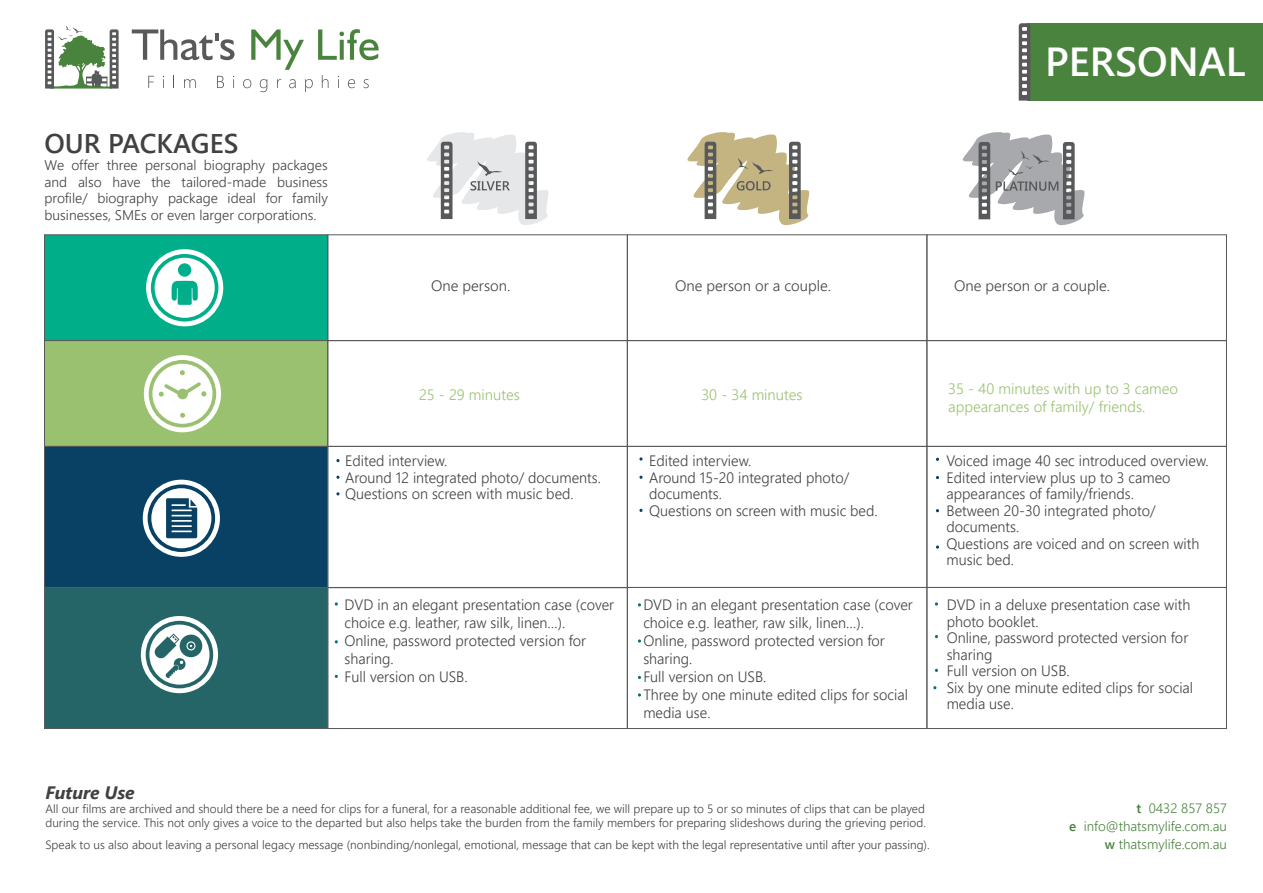
<style>
.page{position:relative;width:1263px;height:893px;background:#fff}
.page>*{position:absolute;margin:0;border:0;box-sizing:border-box;transform-origin:0 0}
.t1{font:600 40.5px "Segoe UI";color:#fff}
.t2{font:600 27px "Segoe UI";color:#414042}
.t3{font:italic 700 18px "Segoe UI";color:#414042}
.t4{font:300 15px/16.5px "Segoe UI";color:#414042}
.t5{font:300 15px/18px "Segoe UI";color:#99c16f}
.t6{font:300 13.95px/16.8px "Segoe UI";color:#414042;text-align:justify}
.t7{font:300 13.5px/18px "Segoe UI";color:#4a833d;text-align:right}
.t8{font:300 12px/14.4px "Segoe UI";color:#414042}
.s1{font-weight:600}
</style>
<div class="page">
<div style="left:44px;top:234px;width:284px;height:107px;background:#00af8a;border:1px solid #58595b"></div>
<div style="left:327px;top:234px;width:301px;height:107px;border:1px solid #58595b"></div>
<div style="left:627px;top:234px;width:300px;height:107px;border:1px solid #58595b"></div>
<div style="left:926px;top:234px;width:301px;height:107px;border:1px solid #58595b"></div>
<div style="left:44px;top:340px;width:284px;height:107px;background:#99c16f;border:1px solid #58595b"></div>
<div style="left:327px;top:340px;width:301px;height:107px;border:1px solid #58595b"></div>
<div style="left:627px;top:340px;width:300px;height:107px;border:1px solid #58595b"></div>
<div style="left:926px;top:340px;width:301px;height:107px;border:1px solid #58595b"></div>
<div style="left:44px;top:446px;width:284px;height:142px;background:#084164;border:1px solid #58595b"></div>
<div style="left:327px;top:446px;width:301px;height:142px;border:1px solid #58595b"></div>
<div style="left:627px;top:446px;width:300px;height:142px;border:1px solid #58595b"></div>
<div style="left:926px;top:446px;width:301px;height:142px;border:1px solid #58595b"></div>
<div style="left:44px;top:587px;width:284px;height:142px;background:#266567;border:1px solid #58595b"></div>
<div style="left:327px;top:587px;width:301px;height:142px;border:1px solid #58595b"></div>
<div style="left:627px;top:587px;width:300px;height:142px;border:1px solid #58595b"></div>
<div style="left:926px;top:587px;width:301px;height:142px;border:1px solid #58595b"></div>
<svg style="left:427px;top:132px;width:122px;height:93px"></svg>
<svg style="left:687px;top:132px;width:123px;height:94px"></svg>
<svg style="left:962px;top:132px;width:123px;height:94px"></svg>
<svg style="left:144px;top:355px;width:77px;height:77px"></svg>
<div style="left:177px;top:389px;width:11px;height:10px;background:#99c16f;border-radius:50%"></div>
<svg style="left:146px;top:249px;width:77px;height:77px"></svg>
<svg style="left:143px;top:480px;width:77px;height:77px"></svg>
<svg style="left:936px;top:545px;width:3px;height:4px"></svg>
<svg style="left:638px;top:639px;width:3px;height:4px"></svg>
<svg style="left:638px;top:693px;width:3px;height:4px"></svg>
<svg style="left:335px;top:602px;width:3px;height:4px"></svg>
<svg style="left:935px;top:602px;width:3px;height:4px"></svg>
<svg style="left:141px;top:616px;width:77px;height:77px"></svg>
<div style="left:1028px;top:23px;width:235px;height:78px;background:#4a833d"></div>
<svg style="left:1019px;top:23px;width:11px;height:78px"></svg>
<svg style="left:251px;top:29px;width:53px;height:41px"></svg>
<svg style="left:318px;top:29px;width:61px;height:31px"></svg>
<svg style="left:45px;top:25px;width:74px;height:64px"></svg>
<svg style="left:132px;top:29px;width:102px;height:31px"></svg>
<svg style="left:148px;top:76px;width:6px;height:12px"></svg>
<svg style="left:184px;top:79px;width:12px;height:9px"></svg>
<svg style="left:217px;top:76px;width:7px;height:12px"></svg>
<svg style="left:243px;top:79px;width:8px;height:9px"></svg>
<svg style="left:260px;top:79px;width:7px;height:13px"></svg>
<svg style="left:277px;top:79px;width:4px;height:9px"></svg>
<svg style="left:289px;top:79px;width:7px;height:9px"></svg>
<svg style="left:305px;top:79px;width:8px;height:13px"></svg>
<svg style="left:322px;top:75px;width:6px;height:13px"></svg>
<svg style="left:348px;top:79px;width:7px;height:9px"></svg>
<svg style="left:364px;top:79px;width:5px;height:9px"></svg>
<h2 class="t2" style="left:45px;top:125px;width:195px">OUR PACKAGES</h2>
<p class="t6" style="left:45px;top:156px;width:285px">We offer three personal biography packages and also have the tailored-made business profile/ biography package ideal for family businesses, SMEs or even larger corporations.</p>
<h1 class="t1" style="left:1045px;top:33px;width:202px">PERSONAL</h1>
<p class="t4" style="left:431px;top:277px;width:81px">One person.</p>
<p class="t4" style="left:675px;top:277px;width:157px">One person or a couple.</p>
<p class="t4" style="left:954px;top:277px;width:157px">One person or a couple.</p>
<p class="t5" style="left:419px;top:385px;width:102px">25 - 29 minutes</p>
<p class="t5" style="left:701px;top:385px;width:103px">30 - 34 minutes</p>
<p class="t5" style="left:948px;top:379px;width:231px">35 - 40 minutes with up to 3 cameo appearances of family/ friends.</p>
<p class="t4" style="left:345px;top:452px;width:257px">Edited interview.<br>Around 12 integrated photo/ documents.<br>Questions on screen with music bed.</p>
<p class="t4" style="left:649px;top:452px;width:230px">Edited interview.<br>Around 15-20 integrated photo/ documents.<br>Questions on screen with music bed.</p>
<p class="t4" style="left:946px;top:452px;width:264px">Voiced image 40 sec introduced overview.<br>Edited interview plus up to 3 cameo appearances of family/friends.<br>Between 20-30 integrated photo/ documents.<br>Questions are voiced and on screen with music bed.</p>
<p class="t4" style="left:345px;top:595px;width:271px;line-height:18px">DVD in an elegant presentation case (cover choice e.g. leather, raw silk, linen…).<br>Online, password protected version for sharing.<br>Full version on USB.</p>
<p class="t4" style="left:643px;top:595px;width:271px;line-height:18px">DVD in an elegant presentation case (cover choice e.g. leather, raw silk, linen…).<br>Online, password protected version for sharing.<br>Full version on USB.<br>Three by one minute edited clips for social media use.</p>
<p class="t4" style="left:947px;top:596px;width:248px">DVD in a deluxe presentation case with photo booklet.<br>Online, password protected version for sharing<br>Full version on USB.<br>Six by one minute edited clips for social media use.</p>
<p class="t3" style="left:45px;top:779px;width:90px">Future Use</p>
<p class="t8" style="left:45px;top:801px;width:882px">All our films are archived and should there be a need for clips for a funeral, for a reasonable additional fee, we will prepare up to 5 or so minutes of clips that can be played during the service. This not only gives a voice to the departed but also helps take the burden from the family members for preparing slideshows during the grieving period.</p>
<p class="t8" style="left:45px;top:837px;width:886px">Speak to us also about leaving a personal legacy message (nonbinding/nonlegal, emotional, message that can be kept with the legal representative until after your passing).</p>
<p class="t7" style="left:1069px;top:799px;width:159px"><span class="s1">t</span> 0432 857 857<br><span class="s1">e</span> info@thatsmylife.com.au <span class="s1">w</span> thatsmylife.com.au</p>
</div>
